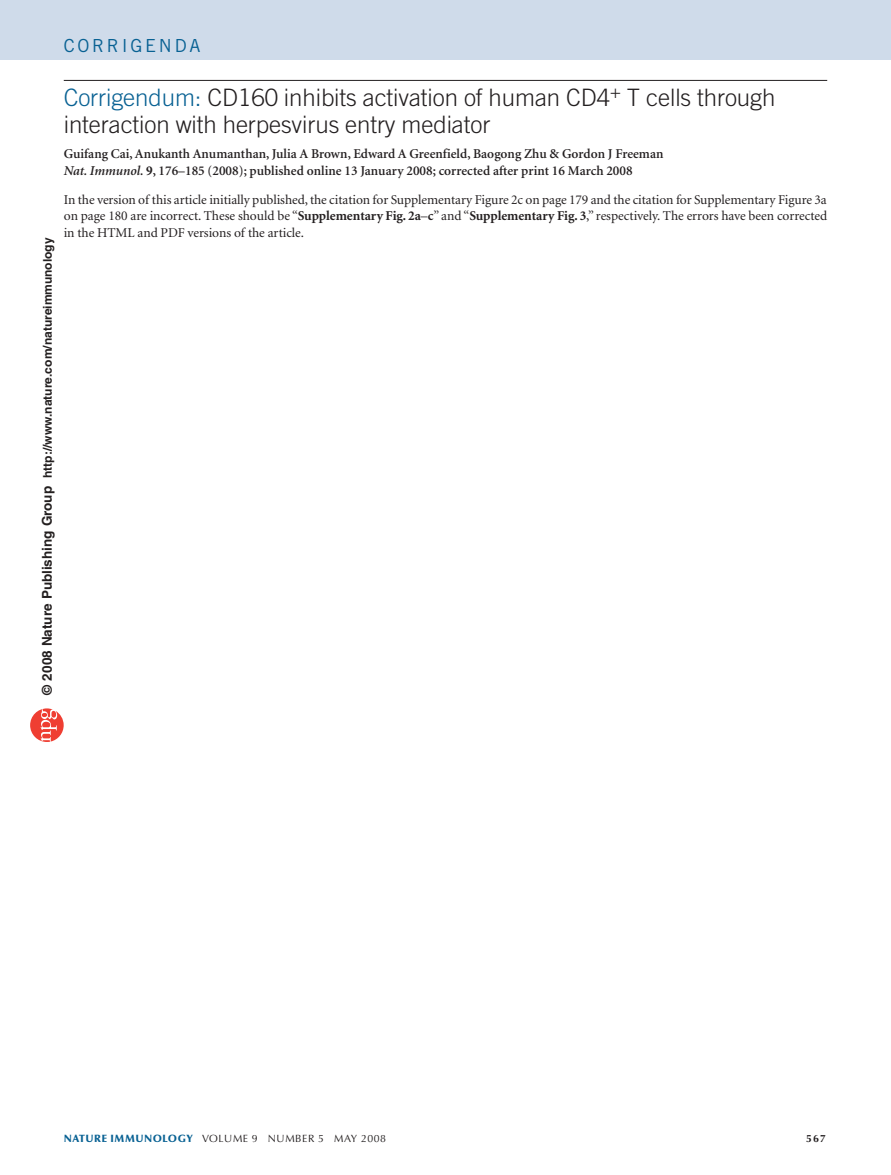
<style>
.page{position:relative;width:891px;height:1175px;background:#fff}
.page>*{position:absolute;margin:0;border:0;box-sizing:border-box;transform-origin:0 0}
.t1{font:300 24px/27px "Trade Gothic";letter-spacing:-.005em;color:#231f20}
.t2{font:18px "Trade Gothic";letter-spacing:.15em;color:#086193}
.t3{font:13.5px/16.5px "Minion";letter-spacing:-.005em;color:#231f20;text-align:justify}
.t4{font:600 13.5px/16.5px "Minion";color:#231f20}
.t5{font:700 12px "Helvetica";color:#231f1f}
.t6{font:10.5px "Optima";letter-spacing:.05em;color:#231f20}
.t7{font:700 10.5px "Optima";color:#231f20}
.s1{font-size:13.5px}
.s2{font-family:"Helvetica Bold 2";font-weight:400;font-size:13.5px}
.s3{color:#086193}
.s4{font-style:italic}
.s5{font-weight:700}
.s6{font-weight:900;color:#086193}
</style>
<div class="page">
<div style="left:0;top:0;width:891px;height:60px;background:#cfdbea"></div>
<hr style="left:64px;top:80px;width:763px;height:1px;background:#231f20">
<svg style="left:30px;top:708px;width:34px;height:34px"></svg>
<h2 class="t2" style="left:64px;top:35px;width:138px">CORRIGENDA</h2>
<p class="t5" style="left:40px;top:694px;width:458px;rotate:-90deg"><span class="s1">© 200</span><span class="s2">8</span> <span class="s1">Nature Publishing Group</span> http://www.nature.com/natureimmunology</p>
<h1 class="t1" style="left:64px;top:84px;width:713px"><span class="s3">Corrigendum:</span> CD160 inhibits activation of human CD4<sup>+</sup> T cells through interaction with herpesvirus entry mediator</h1>
<p class="t4" style="left:64px;top:146px;width:601px">Guifang Cai, Anukanth Anumanthan, Julia A Brown, Edward A Greenfield, Baogong Zhu &amp; Gordon J Freeman<br><span class="s4">Nat. Immunol.</span> <span class="s5">9</span>, 176–185 (2008); published online 13 January 2008; corrected after print 16 March 2008</p>
<p class="t3" style="left:64px;top:192px;width:765px">In the version of this article initially published, the citation for Supplementary Figure 2c on page 179 and the citation for Supplementary Figure 3a on page 180 are incorrect. These should be “<span class="s5">Supplementary Fig. 2a</span>–<span class="s5">c</span>” and “<span class="s5">Supplementary Fig. 3</span>,” respectively. The errors have been corrected in the HTML and PDF versions of the article.</p>
<p class="t6" style="left:64px;top:1132px;width:324px"><span class="s6">NATURE IMMUNOLOGY</span> VOLUME 9 NUMBER 5 MAY 2008</p>
<p class="t7" style="left:806px;top:1132px;width:21px">567</p>
</div>
